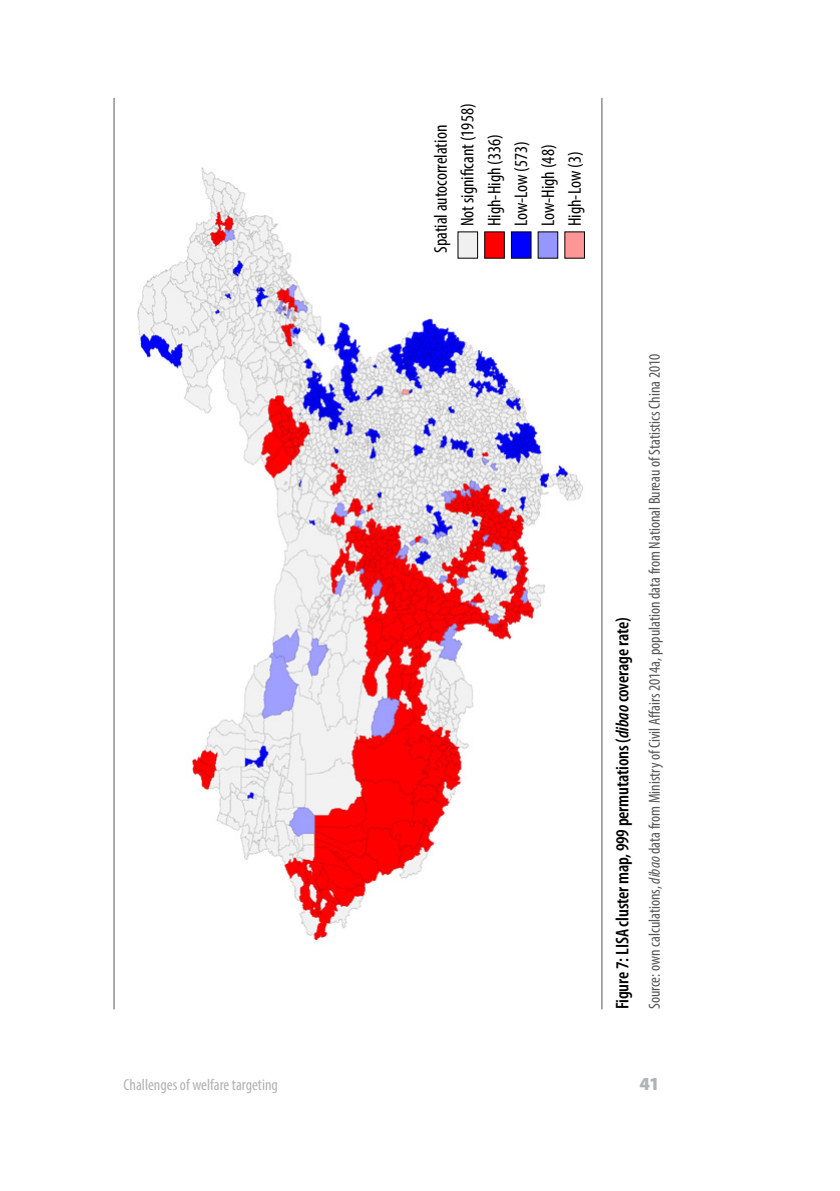
<style>
.page{position:relative;width:840px;height:1191px;background:#fff}
.page>*{position:absolute;margin:0;border:0;box-sizing:border-box;transform-origin:0 0}
.Base_Cond_Lw0__Legen{font:condensed 18.4px "Myriad Pro";color:#000}
.Base_SemibCond_u2_36{font:600 condensed 18.4px "Myriad Pro";letter-spacing:-.005em;color:#000}
.t1{font:900 18.4px "Myriad Pro";color:#b1b2b3}
._8_8_93_K80__BU_Sour{font:condensed 16px "Myriad Pro";color:#565656}
.t2{font:condensed 16px "Myriad Pro";color:#b1b2b3}
.s1{font-style:italic}
</style>
<div class="page">
<hr style="left:114px;top:98px;width:1px;height:911px;background:#565656">
<hr style="left:601px;top:98px;width:1px;height:911px;background:#565656">
<img style="left:137px;top:167px;width:448px;height:776px">
<svg style="left:484px;top:231px;width:20px;height:28px"></svg>
<svg style="left:510px;top:231px;width:21px;height:28px"></svg>
<svg style="left:537px;top:231px;width:21px;height:28px"></svg>
<svg style="left:564px;top:231px;width:20px;height:28px"></svg>
<svg style="left:457px;top:231px;width:21px;height:28px"></svg>
<img style="left:210px;top:387px;width:393px;height:418px">
<p class="Base_Cond_Lw0__Legen" style="left:429px;top:253px;width:130px;rotate:-90deg">Spatial autocorrelation</p>
<p class="Base_Cond_Lw0__Legen" style="left:456px;top:226px;width:124px;rotate:-90deg">Not significant (1958)</p>
<p class="Base_Cond_Lw0__Legen" style="left:483px;top:226px;width:93px;rotate:-90deg">High-High (336)</p>
<p class="Base_Cond_Lw0__Legen" style="left:509px;top:226px;width:87px;rotate:-90deg">Low-Low (573)</p>
<p class="Base_Cond_Lw0__Legen" style="left:536px;top:226px;width:83px;rotate:-90deg">Low-High (48)</p>
<p class="Base_Cond_Lw0__Legen" style="left:563px;top:226px;width:76px;rotate:-90deg">High-Low (3)</p>
<p class="Base_SemibCond_u2_36" style="left:610px;top:1009px;width:393px;rotate:-90deg">Figure 7: LISA cluster map, 999 permutations (<span class="s1">dibao</span> coverage rate)</p>
<p class="_8_8_93_K80__BU_Sour" style="left:644px;top:1009px;width:657px;rotate:-90deg">Source: own calculations, <span class="s1">dibao</span> data from Ministry of Civil Affairs 2014a, population data from National Bureau of Statistics China 2010</p>
<p class="t2" style="left:123px;top:1074px;width:156px">Challenges of welfare targeting</p>
<p class="t1" style="left:639px;top:1071px;width:22px">41</p>
</div>
